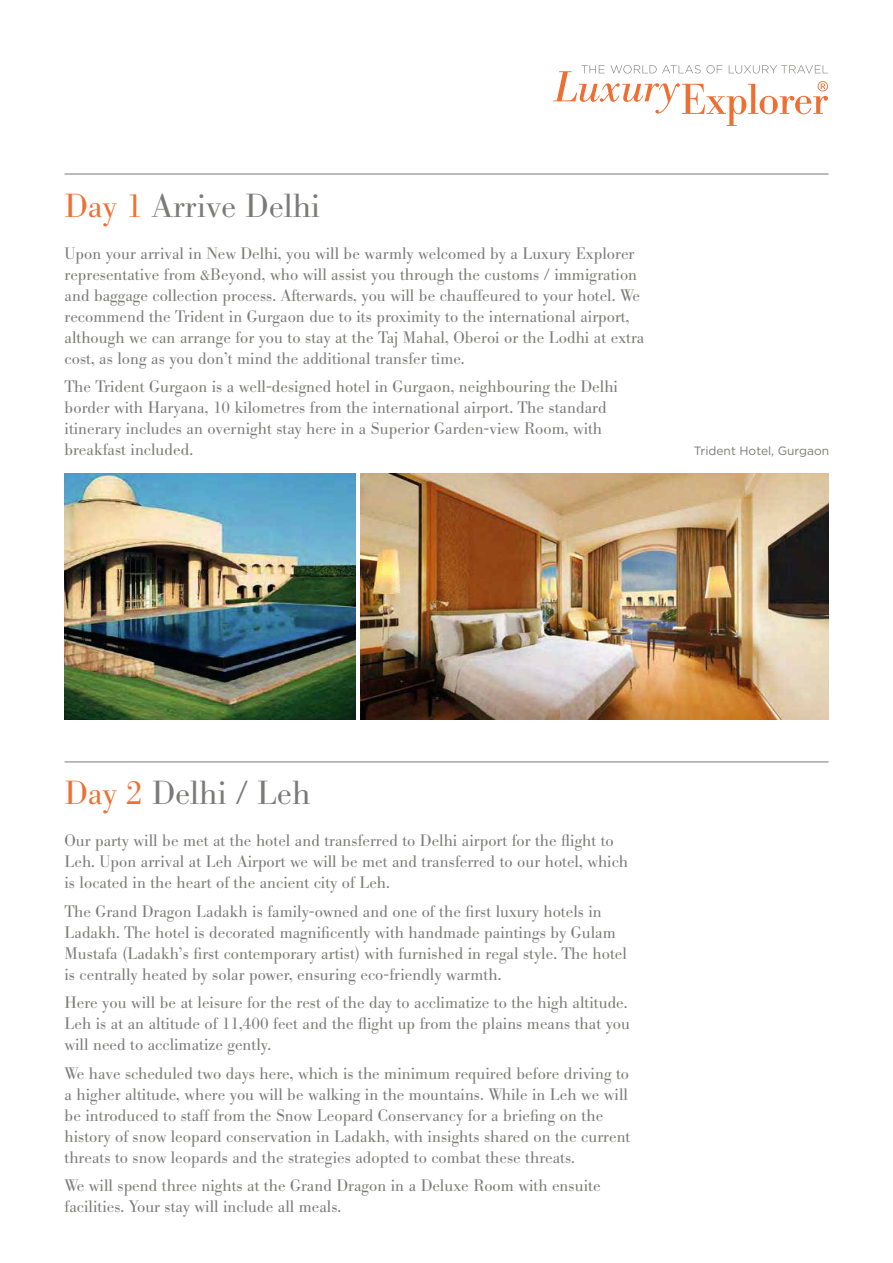
<style>
.page{position:relative;width:893px;height:1263px;background:#fff}
.page>*{position:absolute;margin:0;border:0;box-sizing:border-box;transform-origin:0 0}
.t1{font:300 33px "B Bodoni";color:#7a7a78}
.t2{font:300 16.5px/21px "B Bodoni";color:#7a7a78}
.t3{font:12px "Gotham";color:#7a7a78}
.s1{color:#ee7032}
</style>
<div class="page">
<svg style="left:553px;top:65px;width:275px;height:61px"></svg>
<img style="left:360px;top:473px;width:468px;height:246px">
<img style="left:64px;top:473px;width:291px;height:246px">
<hr style="left:64px;top:174px;width:764px;height:1px;background:#7a7a78">
<hr style="left:64px;top:762px;width:764px;height:1px;background:#7a7a78">
<h1 class="t1" style="left:64px;top:187px;width:257px"><span class="s1">Day 1</span> Arrive Delhi</h1>
<p class="t2" style="left:64px;top:243px;width:581px">Upon your arrival in New Delhi, you will be warmly welcomed by a Luxury Explorer representative from &amp;Beyond, who will assist you through the customs / immigration and baggage collection process. Afterwards, you will be chauffeured to your hotel. We recommend the Trident in Gurgaon due to its proximity to the international airport, although we can arrange for you to stay at the Taj Mahal, Oberoi or the Lodhi at extra cost, as long as you don’t mind the additional transfer time.</p>
<p class="t2" style="left:65px;top:377px;width:555px">The Trident Gurgaon is a well-designed hotel in Gurgaon, neighbouring the Delhi border with Haryana, 10 kilometres from the international airport. The standard itinerary includes an overnight stay here in a Superior Garden-view Room, with breakfast included.</p>
<p class="t3" style="left:694px;top:443px;width:137px">Trident Hotel, Gurgaon</p>
<h1 class="t1" style="left:64px;top:774px;width:248px"><span class="s1">Day 2</span> Delhi / Leh</h1>
<p class="t2" style="left:64px;top:830px;width:565px">Our party will be met at the hotel and transferred to Delhi airport for the flight to<br>Leh. Upon arrival at Leh Airport we will be met and transferred to our hotel, which is located in the heart of the ancient city of Leh.</p>
<p class="t2" style="left:64px;top:901px;width:564px">The Grand Dragon Ladakh is family-owned and one of the first luxury hotels in Ladakh. The hotel is decorated magnificently with handmade paintings by Gulam Mustafa (Ladakh’s first contemporary artist) with furnished in regal style. The hotel is centrally heated by solar power, ensuring eco-friendly warmth.</p>
<p class="t2" style="left:64px;top:993px;width:567px">Here you will be at leisure for the rest of the day to acclimatize to the high altitude.<br>Leh is at an altitude of 11,400 feet and the flight up from the plains means that you will need to acclimatize gently.</p>
<p class="t2" style="left:65px;top:1063px;width:567px">We have scheduled two days here, which is the minimum required before driving to a higher altitude, where you will be walking in the mountains. While in Leh we will be introduced to staff from the Snow Leopard Conservancy for a briefing on the history of snow leopard conservation in Ladakh, with insights shared on the current threats to snow leopards and the strategies adopted to combat these threats.</p>
<p class="t2" style="left:65px;top:1176px;width:537px">We will spend three nights at the Grand Dragon in a Deluxe Room with ensuite facilities. Your stay will include all meals.</p>
</div>
